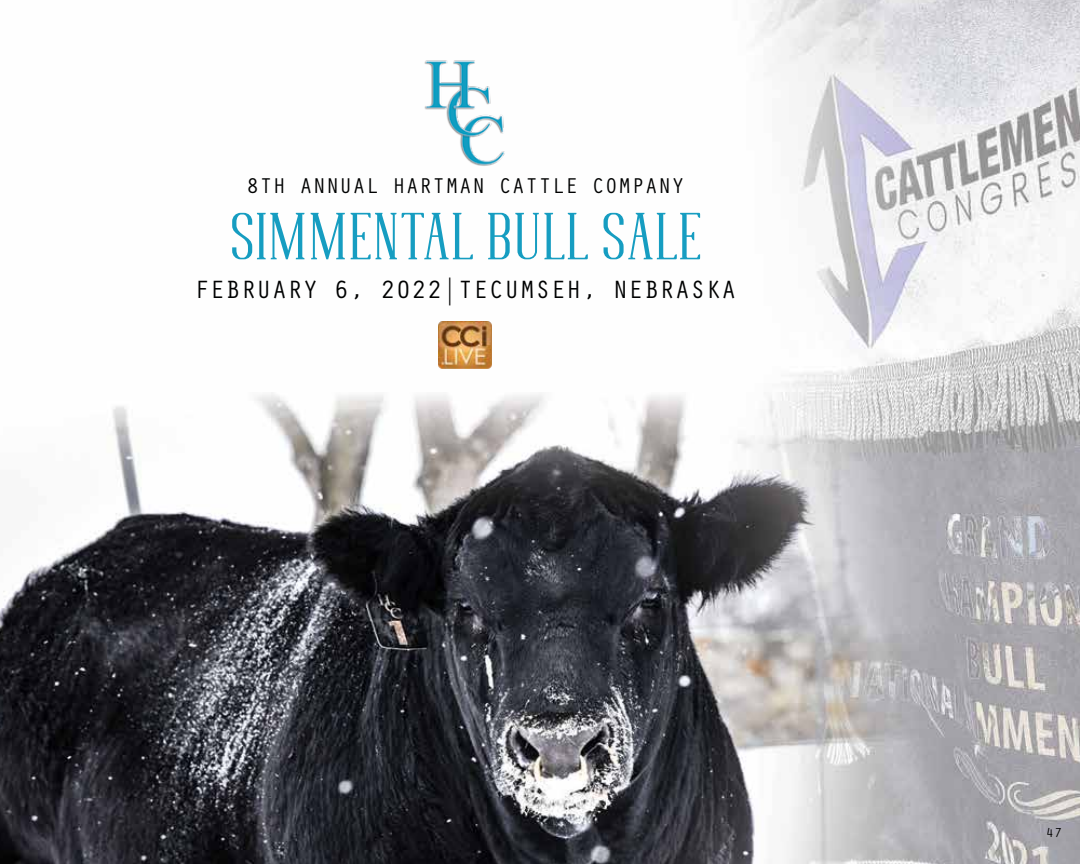
<style>
.page{position:relative;width:1080px;height:864px;background:#fff}
.page>*{position:absolute;margin:0;border:0;box-sizing:border-box;transform-origin:0 0}
.t1{font:700 66.45px "FLOREN";letter-spacing:.02em;color:#169dc1}
.t2{font:25.8px "Orator Std";color:#000101}
.t3{font:22.2px "Orator Std";color:#000101}
.t4{font:13.5px "Orator Std";color:#000}
</style>
<div class="page">
<img style="left:0;top:0;width:1080px;height:864px">
<img style="left:439px;top:321px;width:53px;height:47px">
<img style="left:420px;top:54px;width:89px;height:117px">
<p class="t3" style="left:246px;top:170px;width:440px">8TH ANNUAL HARTMAN CATTLE COMPANY</p>
<h1 class="t1" style="left:230px;top:202px;width:473px">SIMMENTAL BULL SALE</h1>
<p class="t2" style="left:194px;top:271px;width:544px">FEBRUARY 6, 2022|TECUMSEH, NEBRASKA</p>
<p class="t4" style="left:1046px;top:823px;width:18px">47</p>
</div>
